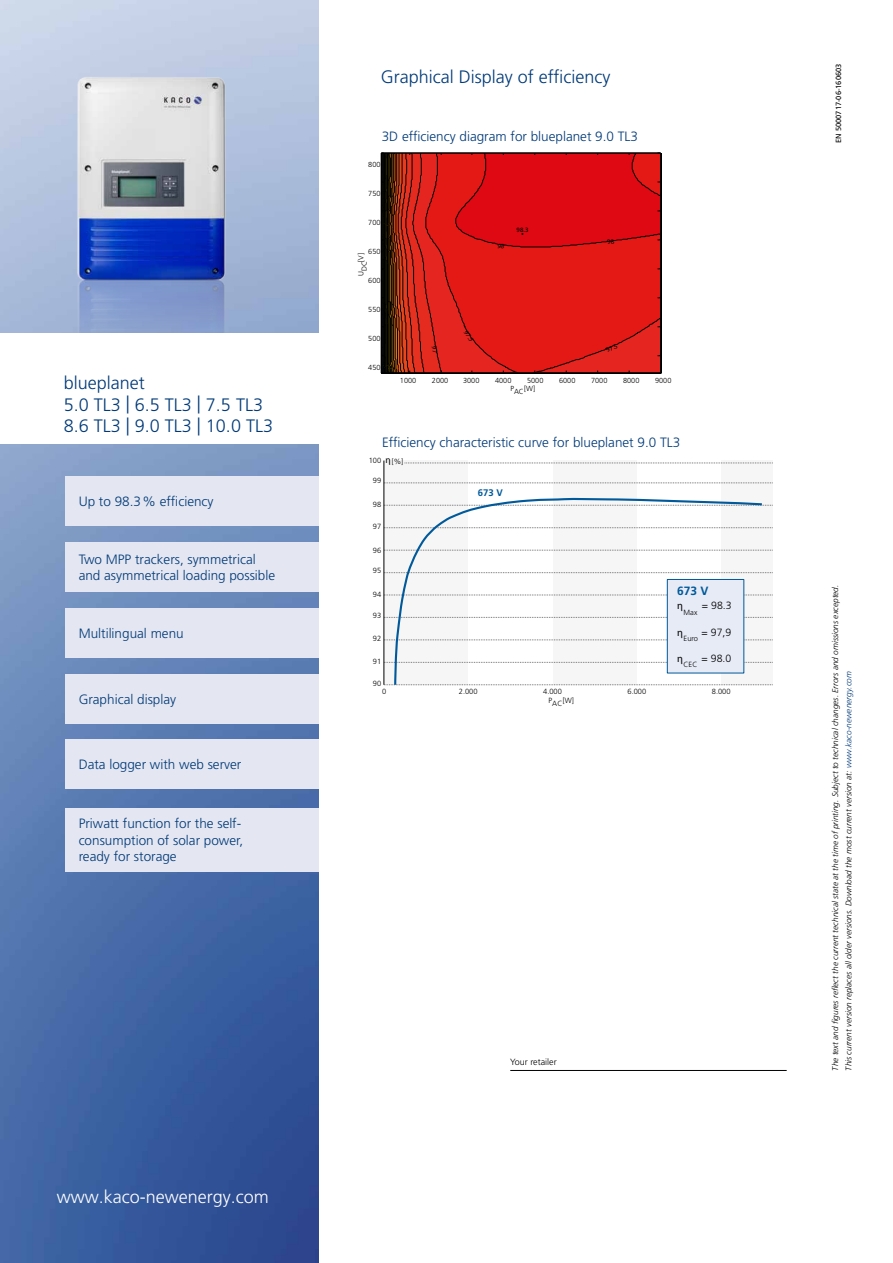
<style>
.page{position:relative;width:893px;height:1263px;background:#fff}
.page>*{position:absolute;margin:0;border:0;box-sizing:border-box;transform-origin:0 0}
.t1{font:300 18px/21.6px "Frutiger LT Pro";color:#003a78}
.t2{font:300 18px "Frutiger LT Pro";color:#fff}
.t3{font:300 13.5px/16.5px "Frutiger LT Pro";color:#003a78}
.t4{font:700 12px "Frutiger LT Pro";color:#00599a}
.t5{font:300 10.5px "Frutiger LT Pro";color:#000}
.t6{font:10.5px "Myriad Pro";color:#000}
.t7{font:700 9.6px "Frutiger LT Pro";color:#00599a}
.t8{font:300 9px "Frutiger LT Pro";color:#000}
.t9{font:italic 300 8.25px/13.5px "Frutiger LT Pro";color:#000}
.t10{font:300 7.5px "Frutiger LT Pro";color:#000}
.t11{font:7.5px "Frutiger LT Pro";color:#000}
.t12{font:300 7.35px "Frutiger LT Pro";color:#000}
.t13{font:italic 6.75px "Helvetica";color:#000}
.t14{font:6.15px "Frutiger LT Pro";color:#000}
.s1{color:#003a78}
</style>
<div class="page">
<img style="left:0;top:0;width:319px;height:1263px">
<hr style="left:510px;top:1070px;width:277px;height:1px;background:#000">
<div style="left:0;top:333px;width:319px;height:110px;background:#fff"></div>
<div style="left:384px;top:461px;width:84px;height:224px;background:#f6f6f6"></div>
<div style="left:553px;top:461px;width:84px;height:224px;background:#f6f6f6"></div>
<div style="left:721px;top:461px;width:52px;height:224px;background:#f6f6f6"></div>
<svg style="left:384px;top:662px;width:389px;height:1px"></svg>
<svg style="left:384px;top:684px;width:389px;height:1px"></svg>
<svg style="left:384px;top:639px;width:389px;height:1px"></svg>
<svg style="left:384px;top:617px;width:389px;height:1px"></svg>
<svg style="left:384px;top:594px;width:389px;height:1px"></svg>
<svg style="left:384px;top:572px;width:389px;height:1px"></svg>
<svg style="left:384px;top:505px;width:389px;height:1px"></svg>
<svg style="left:384px;top:527px;width:389px;height:1px"></svg>
<svg style="left:384px;top:550px;width:389px;height:1px"></svg>
<svg style="left:384px;top:482px;width:389px;height:1px"></svg>
<hr style="left:383px;top:461px;width:1px;height:224px;background:#000">
<svg style="left:405px;top:462px;width:368px;height:1px"></svg>
<svg style="left:393px;top:497px;width:371px;height:189px"></svg>
<hr style="left:381px;top:373px;width:280px;height:1px;background:#000">
<img style="left:69px;top:72px;width:165px;height:260px">
<div style="left:66px;top:476px;width:253px;height:50px;background:#e4e6f1"></div>
<div style="left:66px;top:542px;width:253px;height:50px;background:#e4e6f1"></div>
<div style="left:66px;top:608px;width:253px;height:50px;background:#e4e6f1"></div>
<div style="left:66px;top:674px;width:253px;height:50px;background:#e4e6f1"></div>
<div style="left:66px;top:739px;width:253px;height:49px;background:#e4e6f1"></div>
<div style="left:66px;top:808px;width:253px;height:63px;background:#e4e6f1"></div>
<svg style="left:381px;top:153px;width:280px;height:220px;background:#cc1715"></svg>
<h1 class="t1" style="left:64px;top:372px;width:211px">blueplanet<br>5.0 TL3 | 6.5 TL3 | 7.5 TL3<br>8.6 TL3 | 9.0 TL3 | 10.0 TL3</h1>
<p class="t3" style="left:79px;top:493px;width:136px">Up to 98.3 % efficiency</p>
<p class="t3" style="left:79px;top:551px;width:198px">Two MPP trackers, symmetrical and asymmetrical loading possible</p>
<p class="t3" style="left:79px;top:625px;width:107px">Multilingual menu</p>
<p class="t3" style="left:79px;top:691px;width:99px">Graphical display</p>
<p class="t3" style="left:79px;top:756px;width:164px">Data logger with web server</p>
<p class="t3" style="left:79px;top:815px;width:166px">Priwatt function for the self&shy;consumption of solar power, ready for storage</p>
<h1 class="t2" style="left:57px;top:1186px;width:214px">www.kaco-newenergy.com</h1>
<h1 class="t1" style="left:381px;top:66px;width:231px">Graphical Display of efficiency</h1>
<p class="t11" style="left:834px;top:143px;width:81px;rotate:-90deg">EN 5000717-06-160603</p>
<p class="t3" style="left:382px;top:128px;width:258px">3D efficiency diagram for blueplanet 9.0 TL3</p>
<p class="t12" style="left:368px;top:160px;width:14px">800</p>
<p class="t12" style="left:368px;top:189px;width:14px">750</p>
<p class="t12" style="left:368px;top:218px;width:14px">700</p>
<p class="t12" style="left:368px;top:247px;width:14px">650</p>
<p class="t12" style="left:357px;top:276px;width:24px;rotate:-90deg">UDC[V]</p>
<p class="t12" style="left:368px;top:276px;width:14px">600</p>
<p class="t12" style="left:368px;top:305px;width:14px">550</p>
<p class="t12" style="left:368px;top:334px;width:14px">500</p>
<p class="t12" style="left:368px;top:363px;width:14px">450</p>
<p class="t13" style="left:469px;top:328px;width:13px;rotate:55deg">97.5</p>
<p class="t14" style="left:517px;top:226px;width:13px">98.3</p>
<p class="t13" style="left:605px;top:346px;width:13px;rotate:-24deg">97.5</p>
<p class="t12" style="left:400px;top:376px;width:18px">1000</p>
<p class="t12" style="left:432px;top:376px;width:18px">2000</p>
<p class="t12" style="left:463px;top:376px;width:18px">3000</p>
<p class="t12" style="left:495px;top:376px;width:18px">4000</p>
<p class="t12" style="left:527px;top:376px;width:18px">5000</p>
<p class="t12" style="left:559px;top:376px;width:18px">6000</p>
<p class="t12" style="left:591px;top:376px;width:18px">7000</p>
<p class="t12" style="left:623px;top:376px;width:18px">8000</p>
<p class="t12" style="left:655px;top:376px;width:18px">9000</p>
<p class="t12" style="left:510px;top:384px;width:26px">PAC [W]</p>
<p class="t3" style="left:382px;top:434px;width:300px">Efficiency characteristic curve for blueplanet 9.0 TL3</p>
<p class="t10" style="left:369px;top:456px;width:14px">100</p>
<p class="t10" style="left:373px;top:476px;width:10px">99</p>
<p class="t10" style="left:373px;top:500px;width:10px">98</p>
<p class="t10" style="left:373px;top:522px;width:10px">97</p>
<p class="t10" style="left:373px;top:546px;width:10px">96</p>
<p class="t10" style="left:373px;top:566px;width:10px">95</p>
<p class="t10" style="left:373px;top:590px;width:10px">94</p>
<p class="t10" style="left:373px;top:611px;width:10px">93</p>
<p class="t10" style="left:373px;top:633px;width:10px">92</p>
<p class="t10" style="left:373px;top:657px;width:10px">91</p>
<p class="t10" style="left:373px;top:679px;width:10px">90</p>
<p class="t10" style="left:392px;top:457px;width:13px">[%]</p>
<p class="t7" style="left:478px;top:487px;width:26px">673 V</p>
<p class="t4" style="left:677px;top:584px;width:33px">673 V</p>
<p class="t6" style="left:677px;top:599px;width:7px">η</p>
<p class="t10" style="left:684px;top:608px;width:15px">Max</p>
<p class="t6" style="left:677px;top:625px;width:7px">η</p>
<p class="t10" style="left:684px;top:634px;width:16px">Euro</p>
<p class="t5" style="left:702px;top:600px;width:31px">= 98.3</p>
<p class="t5" style="left:702px;top:626px;width:31px">= 97,9</p>
<p class="t5" style="left:702px;top:652px;width:31px">= 98.0</p>
<p class="t6" style="left:677px;top:652px;width:7px">η</p>
<p class="t10" style="left:684px;top:660px;width:15px">CEC</p>
<p class="t10" style="left:382px;top:687px;width:6px">0</p>
<p class="t10" style="left:459px;top:687px;width:20px">2.000</p>
<p class="t10" style="left:543px;top:687px;width:20px">4.000</p>
<p class="t10" style="left:627px;top:687px;width:20px">6.000</p>
<p class="t10" style="left:712px;top:687px;width:20px">8.000</p>
<p class="t10" style="left:549px;top:696px;width:27px">PAC [W]</p>
<p class="t8" style="left:510px;top:1057px;width:48px">Your retailer</p>
<p class="t9" style="left:829px;top:1070px;width:487px;rotate:-90deg">The text and figures reflect the current technical state at the time of printing. Subject to technical changes. Errors and omissions excepted.<br>This current version replaces all older versions. Download the most current version at: <span class="s1">www.kaco-newenergy.com</span></p>
</div>
